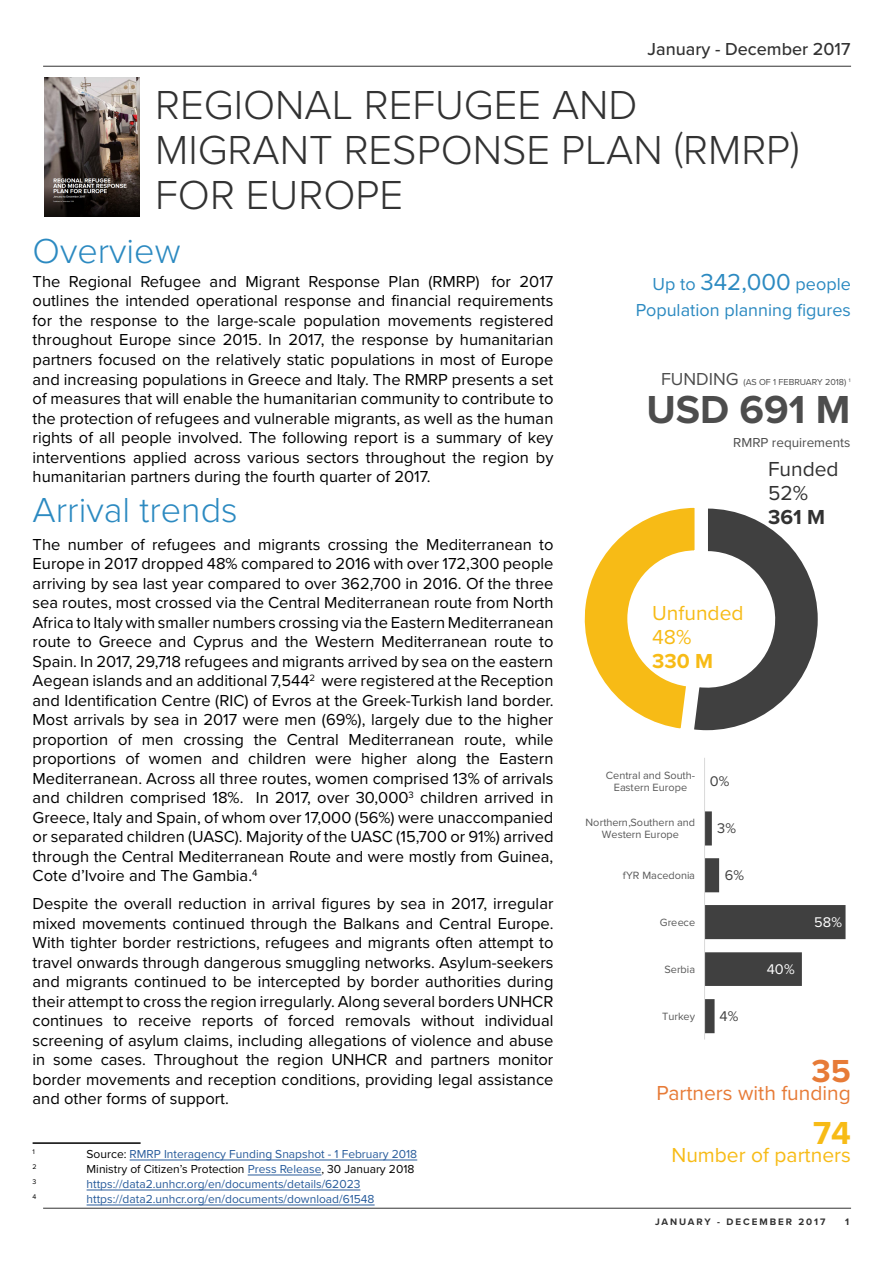
<style>
.page{position:relative;width:893px;height:1263px;background:#fff}
.page>*{position:absolute;margin:0;border:0;box-sizing:border-box;transform-origin:0 0}
.t1{font:300 42px/45px "Proxima Nova";color:#323232}
.t2{font:700 40.5px "Proxima Nova";color:#4d4d4d}
.t3{font:300 36px "Proxima Nova";color:#2c8ac1}
.t4{font:700 33px "Proxima Nova";color:#e77b37}
.t5{font:700 33px "Proxima Nova";color:#f7bb16}
.t6{font:21px/24px "Proxima Nova";color:#f7bb16}
.t7{font:21px "Proxima Nova";color:#e77b37}
.t8{font:21px/24px "Proxima Nova";color:#323232}
.t9{font:700 21px "Proxima Nova";color:#323232}
.t10{font:700 21px "Proxima Nova";color:#f7bb16}
.t11{font:18px/25.5px "Proxima Nova";color:#2c8ac1;text-align:right}
.t12{font:500 18px "Proxima Nova";color:#323232}
.t13{font:16.5px/19.5px "Proxima Nova";color:#000;text-align:justify}
.t14{font:14.55px "Proxima Nova";color:#404040}
.t15{font:14.55px "Proxima Nova";color:#fff}
.t16{font:13.5px "Proxima Nova";color:#4d4d4d}
.t17{font:12px "Proxima Nova";color:#275b9b}
.t18{font:12px "Proxima Nova";color:#000}
.t19{font:10.95px/12.3px "Proxima Nova";letter-spacing:.005em;color:#595959;text-align:center}
.t20{font:700 9.75px "Proxima Nova";letter-spacing:.2em;color:#323232}
.t21{font:9px "Proxima Nova";color:#4d4d4d}
.t22{font:6.9px "Proxima Nova";color:#000}
.s1{color:#000}
.s2{color:#275b9b}
.s3{font-size:24px}
.s4{font-size:18px}
</style>
<div class="page">
<hr style="left:43px;top:66px;width:808px;height:1px;background:#323232">
<hr style="left:43px;top:1208px;width:808px;height:1px;background:#323232">
<svg style="left:584px;top:507px;width:234px;height:224px"></svg>
<hr style="left:33px;top:1142px;width:108px;height:2px;background:#000">
<hr style="left:130px;top:1160px;width:287px;height:1px;background:#275b9b">
<hr style="left:248px;top:1175px;width:73px;height:1px;background:#275b9b">
<hr style="left:87px;top:1190px;width:273px;height:1px;background:#275b9b">
<hr style="left:87px;top:1205px;width:288px;height:1px;background:#275b9b">
<img style="left:44px;top:78px;width:96px;height:138px">
<svg style="left:705px;top:811px;width:140px;height:222px"></svg>
<hr style="left:704px;top:758px;width:1px;height:281px;background:#d9d9d9">
<p class="t12" style="left:647px;top:35px;width:204px">January - December 2017</p>
<h1 class="t1" style="left:155px;top:80px;width:646px">REGIONAL REFUGEE AND<br>MIGRANT RESPONSE PLAN (RMRP)<br>FOR EUROPE</h1>
<h3 class="t3" style="left:33px;top:224px;width:149px">Overview</h3>
<p class="t13" style="left:33px;top:271px;width:522px">The Regional Refugee and Migrant Response Plan (RMRP)<sup>1</sup> for 2017 outlines the intended operational response and financial requirements for the response to the large-scale population movements registered throughout Europe since 2015. In 2017, the response by humanitarian partners focused on the relatively static populations in most of Europe and increasing populations in Greece and Italy. The RMRP presents a set of measures that will enable the humanitarian community to contribute to the protection of refugees and vulnerable migrants, as well as the human rights of all people involved. The following report is a summary of key interventions applied across various sectors throughout the region by humanitarian partners during the fourth quarter of 2017.</p>
<h3 class="t3" style="left:33px;top:483px;width:207px">Arrival trends</h3>
<p class="t13" style="left:33px;top:533px;width:522px">The number of refugees and migrants crossing the Mediterranean to Europe in 2017 dropped 48% compared to 2016 with over 172,300 people arriving by sea last year compared to over 362,700 in 2016. Of the three sea routes, most crossed via the Central Mediterranean route from North Africa to Italy with smaller numbers crossing via the Eastern Mediterranean route to Greece and Cyprus and the Western Mediterranean route to Spain. In 2017, 29,718 refugees and migrants arrived by sea on the eastern Aegean islands and an additional 7,544<sup>2</sup> were registered at the Reception and Identification Centre (RIC) of Evros at the Greek-Turkish land border.<br>Most arrivals by sea in 2017 were men (69%), largely due to the higher proportion of men crossing the Central Mediterranean route, while proportions of women and children were higher along the Eastern Mediterranean. Across all three routes, women comprised 13% of arrivals and children comprised 18%. In 2017, over 30,000<sup>3</sup> children arrived in Greece, Italy and Spain, of whom over 17,000 (56%) were unaccompanied or separated children (UASC). Majority of the UASC (15,700 or 91%) arrived through the Central Mediterranean Route and were mostly from Guinea, Cote d’Ivoire and The Gambia.<sup>4</sup></p>
<p class="t13" style="left:33px;top:893px;width:522px">Despite the overall reduction in arrival figures by sea in 2017, irregular mixed movements continued through the Balkans and Central Europe.<br>With tighter border restrictions, refugees and migrants often attempt to travel onwards through dangerous smuggling networks. Asylum-seekers and migrants continued to be intercepted by border authorities during their attempt to cross the region irregularly. Along several borders UNHCR continues to receive reports of forced removals without individual screening of asylum claims, including allegations of violence and abuse in some cases. Throughout the region UNHCR and partners monitor border movements and reception conditions, providing legal assistance and other forms of support.</p>
<p class="t22" style="left:33px;top:1147px;width:4px">1</p>
<p class="t17" style="left:87px;top:1145px;width:332px"><span class="s1">Source:</span> RMRP Interagency Funding Snapshot - 1 February 2018</p>
<p class="t22" style="left:33px;top:1162px;width:6px">2</p>
<p class="t18" style="left:87px;top:1160px;width:329px">Ministry of Citizen’s Protection <span class="s2">Press Release</span>, 30 January 2018</p>
<p class="t22" style="left:33px;top:1177px;width:5px">3</p>
<p class="t17" style="left:87px;top:1175px;width:275px">https://data2.unhcr.org/en/documents/details/62023</p>
<p class="t22" style="left:33px;top:1192px;width:5px">4</p>
<p class="t17" style="left:87px;top:1190px;width:289px">https://data2.unhcr.org/en/documents/download/61548</p>
<p class="t11" style="left:636px;top:271px;width:217px">Up to <span class="s3">342,000</span> people<br>Population planning figures</p>
<p class="t21" style="left:661px;top:375px;width:191px"><span class="s4">FUNDING</span> (AS OF 1 FEBRUARY 2018) <sup>1</sup></p>
<h2 class="t2" style="left:646px;top:379px;width:206px">USD 691 M</h2>
<p class="t16" style="left:733px;top:432px;width:119px">RMRP requirements</p>
<p class="t8" style="left:768px;top:456px;width:72px">Funded<br>52%</p>
<p class="t9" style="left:768px;top:501px;width:59px">361 M</p>
<p class="t6" style="left:652px;top:600px;width:93px">Unfunded<br>48%</p>
<p class="t10" style="left:652px;top:645px;width:63px">330 M</p>
<p class="t19" style="left:606px;top:768px;width:91px">Central and South-<br>Eastern Europe</p>
<p class="t19" style="left:586px;top:815px;width:111px">Northern,Southern and<br>Western Europe</p>
<p class="t19" style="left:623px;top:868px;width:74px">fYR Macedonia</p>
<p class="t19" style="left:660px;top:915px;width:37px">Greece</p>
<p class="t19" style="left:664px;top:962px;width:32px">Serbia</p>
<p class="t19" style="left:662px;top:1009px;width:35px">Turkey</p>
<p class="t14" style="left:710px;top:771px;width:21px">0%</p>
<p class="t14" style="left:717px;top:817px;width:20px">3%</p>
<p class="t14" style="left:725px;top:864px;width:21px">6%</p>
<p class="t14" style="left:720px;top:1005px;width:20px">4%</p>
<p class="t15" style="left:767px;top:958px;width:29px">40%</p>
<p class="t15" style="left:814px;top:911px;width:29px">58%</p>
<h3 class="t4" style="left:811px;top:1046px;width:41px">35</h3>
<p class="t7" style="left:656px;top:1077px;width:196px">Partners with funding</p>
<h3 class="t5" style="left:813px;top:1108px;width:39px">74</h3>
<p class="t6" style="left:671px;top:1142px;width:181px">Number of partners</p>
<p class="t20" style="left:655px;top:1214px;width:172px">JANUARY - DECEMBER 2017</p>
<p class="t20" style="left:845px;top:1214px;width:6px">1</p>
</div>
